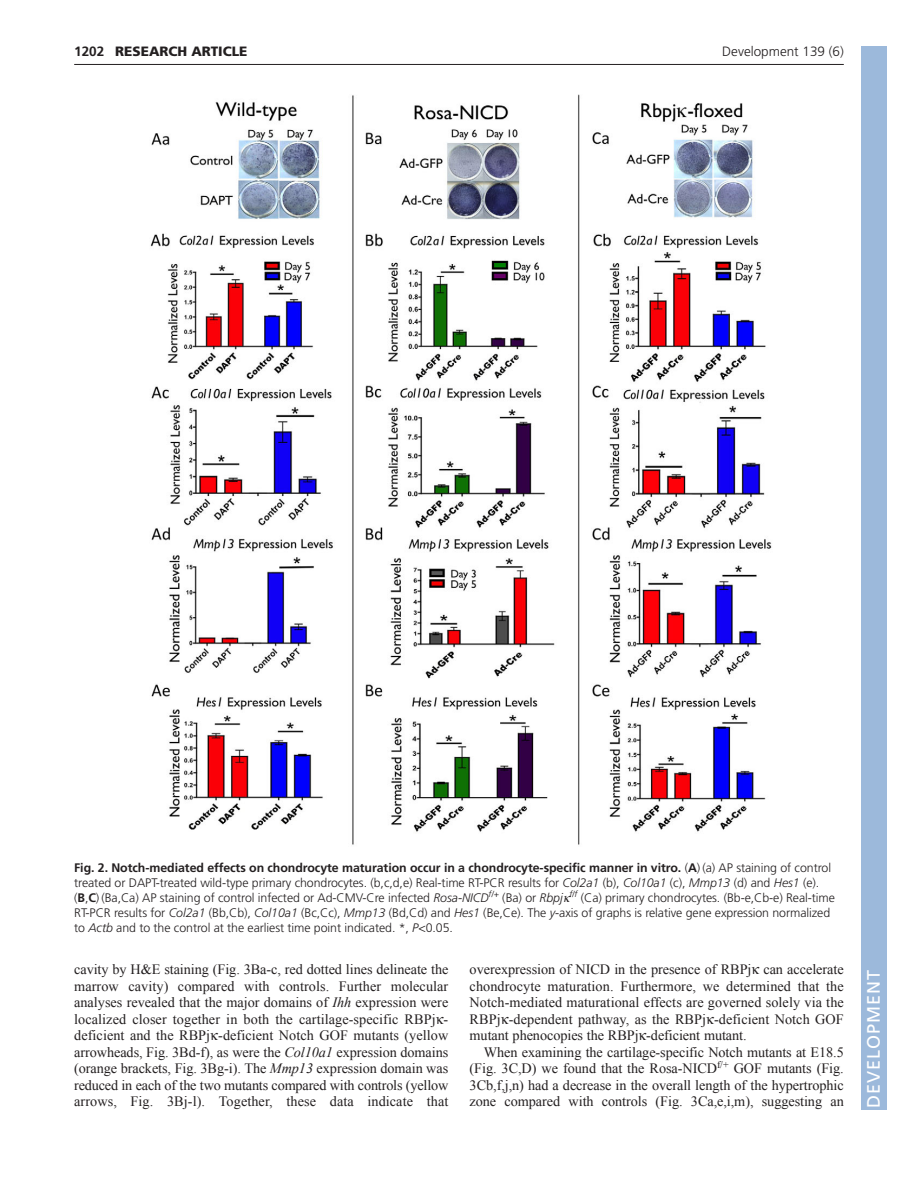
<style>
.page{position:relative;width:918px;height:1188px;background:#fff}
.page>*{position:absolute;margin:0;border:0;box-sizing:border-box;transform-origin:0 0}
.t1{font:18px "Frutiger LT Std";letter-spacing:.055em;color:#fff}
.t2{font:14.25px/16.5px "Times New Roman";letter-spacing:-.005em;color:#231f20;text-align:justify}
.t3{font:300 13.5px "Frutiger LT Std";color:#231f20}
.t4{font:900 13.5px "Frutiger LT Std";color:#231f20}
.t5{font:700 13.5px "Frutiger LT Std";color:#231f20}
.t6{font:300 12.3px/15px "Frutiger LT Std";letter-spacing:-.005em;color:#231f20}
.s1{font-weight:700}
.s2{font-style:italic}
</style>
<div class="page">
<hr style="left:74px;top:64px;width:770px;height:1px;background:#231f20">
<img style="left:150px;top:94px;width:622px;height:751px">
<div style="left:861px;top:46px;width:25px;height:1064px;background:#9cb9db"></div>
<p class="t5" style="left:74px;top:46px;width:32px">1202</p>
<p class="t4" style="left:115px;top:46px;width:134px">RESEARCH ARTICLE</p>
<p class="t3" style="left:722px;top:46px;width:123px">Development 139 (6)</p>
<p class="t6" style="left:74px;top:861px;width:762px"><span class="s1">Fig. 2. Notch-mediated effects on chondrocyte maturation occur in a chondrocyte-specific manner in vitro.</span> (<span class="s1">A</span>) (a) AP staining of control treated or DAPT-treated wild-type primary chondrocytes. (b,c,d,e) Real-time RT-PCR results for <span class="s2">Col2a1</span> (b), <span class="s2">Col10a1</span> (c), <span class="s2">Mmp13</span> (d) and <span class="s2">Hes1</span> (e). (<span class="s1">B</span>,<span class="s1">C</span>) (Ba,Ca) AP staining of control infected or Ad-CMV-Cre infected <span class="s2">Rosa-NICD</span><sup>f/+</sup> (Ba) or <span class="s2">Rbpj</span> <sup>f/f</sup> (Ca) primary chondrocytes. (Bb-e,Cb-e) Real-time RT-PCR results for <span class="s2">Col2a1</span> (Bb,Cb), <span class="s2">Col10a1</span> (Bc,Cc), <span class="s2">Mmp13</span> (Bd,Cd) and <span class="s2">Hes1</span> (Be,Ce). The <span class="s2">y</span>-axis of graphs is relative gene expression normalized to <span class="s2">Actb</span> and to the control at the earliest time point indicated. *, <span class="s2">P</span>&lt;0.05.</p>
<p class="t2" style="left:74px;top:961px;width:376px">cavity by H&amp;E staining (Fig. 3Ba-c, red dotted lines delineate the marrow cavity) compared with controls. Further molecular analyses revealed that the major domains of <span class="s2">Ihh</span> expression were localized closer together in both the cartilage-specific RBPj - deficient and the RBPj -deficient Notch GOF mutants (yellow arrowheads, Fig. 3Bd-f), as were the <span class="s2">Col10a1</span> expression domains (orange brackets, Fig. 3Bg-i). The <span class="s2">Mmp13</span> expression domain was reduced in each of the two mutants compared with controls (yellow arrows, Fig. 3Bj-l). Together, these data indicate that</p>
<p class="t2" style="left:470px;top:961px;width:376px">overexpression of NICD in the presence of RBPj can accelerate chondrocyte maturation. Furthermore, we determined that the Notch-mediated maturational effects are governed solely via the RBPj -dependent pathway, as the RBPj -deficient Notch GOF mutant phenocopies the RBPj -deficient mutant.</p>
<p class="t2" style="left:470px;top:1044px;width:376px;text-indent:14px">When examining the cartilage-specific Notch mutants at E18.5 (Fig. 3C,D) we found that the Rosa-NICD<sup>f/+</sup> GOF mutants (Fig.<br>3Cb,f,j,n) had a decrease in the overall length of the hypertrophic zone compared with controls (Fig. 3Ca,e,i,m), suggesting an</p>
<p class="t1" style="left:863px;top:1108px;width:140px;rotate:-90deg">DEVELOPMENT</p>
</div>
